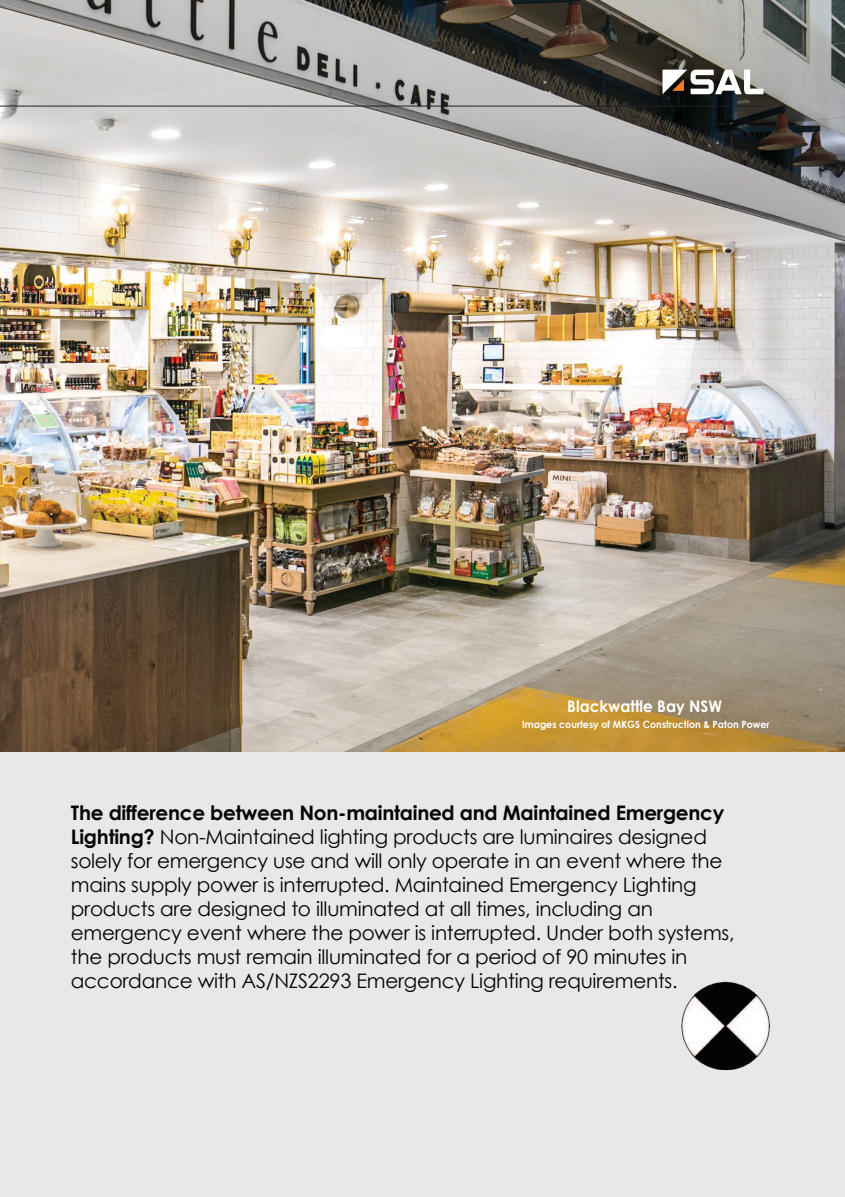
<style>
.page{position:relative;width:845px;height:1197px;background:#fff}
.page>*{position:absolute;margin:0;border:0;box-sizing:border-box;transform-origin:0 0}
.t1{font:20px/24px "Century Gothic";letter-spacing:-.015em;color:#020404}
.t2{font:700 16px "Century Gothic";color:#fff;scale:.95 1}
.t3{font:700 10px "Century Gothic";color:#fff;scale:.95 1}
.s1{font-weight:700}
</style>
<div class="page">
<img style="left:0;top:0;width:845px;height:753px">
<div style="left:0;top:753px;width:845px;height:444px;background:#e7e8e8"></div>
<img style="left:681px;top:981px;width:89px;height:90px">
<svg style="left:662px;top:70px;width:101px;height:24px"></svg>
<hr style="left:0;top:106px;width:766px;height:1px;background:#231f20">
<p class="t2" style="left:567px;top:700px;width:164px">Blackwattle Bay NSW</p>
<p class="t3" style="left:522px;top:720px;width:262px">Images courtesy of MKGS Construction &amp; Paton Power</p>
<p class="t1" style="left:71px;top:802px;width:665px"><span class="s1">The difference between Non-maintained and Maintained Emergency Lighting?</span> Non-Maintained lighting products are luminaires designed solely for emergency use and will only operate in an event where the mains supply power is interrupted. Maintained Emergency Lighting products are designed to illuminated at all times, including an emergency event where the power is interrupted. Under both systems, the products must remain illuminated for a period of 90 minutes in accordance with AS/NZS2293 Emergency Lighting requirements.</p>
</div>
